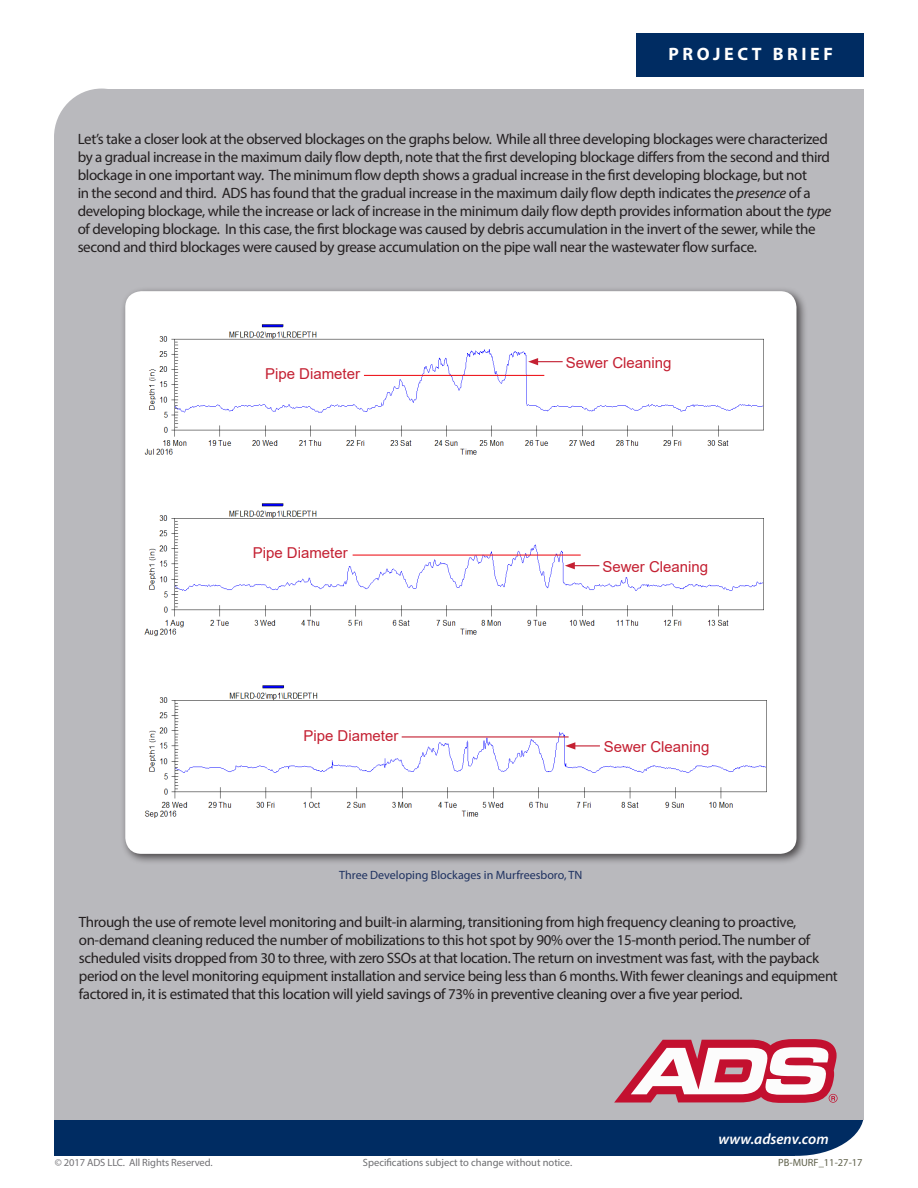
<style>
.page{position:relative;width:918px;height:1188px;background:#fff}
.page>*{position:absolute;margin:0;border:0;box-sizing:border-box;transform-origin:0 0}
.t1{font:700 18px "Myriad Pro";letter-spacing:.2em;color:#fff}
.t2{font:15px/18px "Myriad Pro";letter-spacing:-.025em;color:#231f20}
.t3{font:15px "Arial";color:#c42032}
.t4{font:italic 600 15px "Myriad Pro";color:#fff}
.t5{font:12px "Myriad Pro";color:#1e3160}
.t6{font:10.5px "Myriad Pro";color:#6c6d70}
.t7{font:10.5px "Myriad Pro";letter-spacing:-.01em;color:#717074}
.t8{font:10.5px "Myriad Pro";color:#60614b}
.s1{font-style:italic}
</style>
<div class="page">
<div style="left:729px;top:1071px;width:135px;height:85px;background:#002c62;border-radius:50%"></div>
<div style="left:102px;top:89px;width:762px;height:693px;background:#b9b9bd"></div>
<div style="left:54px;top:138px;width:810px;height:982px;background:#b9b9bd"></div>
<div style="left:54px;top:89px;width:95px;height:97px;background:#b9b9bd;border-radius:50%"></div>
<div style="left:636px;top:33px;width:228px;height:44px;background:#002c62"></div>
<div style="left:54px;top:1120px;width:740px;height:36px;background:#002c62"></div>
<svg style="left:614px;top:1039px;width:224px;height:64px"></svg>
<div style="left:120px;top:286px;width:688px;height:579px;background:#231f20;opacity:.75"></div>
<div style="left:125px;top:291px;width:671px;height:563px;background:#fff;border-radius:16px"></div>
<img style="left:144px;top:324px;width:620px;height:131px">
<img style="left:144px;top:503px;width:620px;height:134px">
<img style="left:144px;top:685px;width:623px;height:133px">
<hr style="left:402px;top:736px;width:167px;height:2px;background:#c42032">
<svg style="left:565px;top:742px;width:35px;height:8px"></svg>
<hr style="left:353px;top:555px;width:228px;height:1px;background:#ee1d23">
<svg style="left:565px;top:562px;width:34px;height:7px"></svg>
<hr style="left:364px;top:375px;width:180px;height:1px;background:#ee1d23">
<svg style="left:528px;top:358px;width:35px;height:7px"></svg>
<p class="t1" style="left:668px;top:42px;width:166px">PROJECT BRIEF</p>
<p class="t2" style="left:78px;top:130px;width:755px">Let’s take a closer look at the observed blockages on the graphs below. While all three developing blockages were characterized by a gradual increase in the maximum daily flow depth, note that the first developing blockage differs from the second and third blockage in one important way. The minimum flow depth shows a gradual increase in the first developing blockage, but not<br>in the second and third. ADS has found that the gradual increase in the maximum daily flow depth indicates the <span class="s1">presence</span> of a developing blockage, while the increase or lack of increase in the minimum daily flow depth provides information about the <span class="s1">type </span>of developing blockage. In this case, the first blockage was caused by debris accumulation in the invert of the sewer, while the second and third blockages were caused by grease accumulation on the pipe wall near the wastewater flow surface.</p>
<p class="t3" style="left:265px;top:363px;width:97px">Pipe Diameter</p>
<p class="t3" style="left:253px;top:543px;width:97px">Pipe Diameter</p>
<p class="t3" style="left:303px;top:725px;width:97px">Pipe Diameter</p>
<p class="t3" style="left:566px;top:352px;width:107px">Sewer Cleaning</p>
<p class="t3" style="left:602px;top:556px;width:107px">Sewer Cleaning</p>
<p class="t3" style="left:604px;top:736px;width:107px">Sewer Cleaning</p>
<p class="t5" style="left:339px;top:867px;width:245px">Three Developing Blockages in Murfreesboro, TN</p>
<p class="t2" style="left:79px;top:913px;width:761px">Through the use of remote level monitoring and built-in alarming, transitioning from high frequency cleaning to proactive, on-demand cleaning reduced the number of mobilizations to this hot spot by 90% over the 15-month period. The number of scheduled visits dropped from 30 to three, with zero SSOs at that location. The return on investment was fast, with the payback period on the level monitoring equipment installation and service being less than 6 months. With fewer cleanings and equipment factored in, it is estimated that this location will yield savings of 73% in preventive cleaning over a five year period.</p>
<p class="t4" style="left:718px;top:1129px;width:112px">www.adsenv.com</p>
<p class="t7" style="left:55px;top:1156px;width:159px">© 2017 ADS LLC. All Rights Reserved.</p>
<p class="t6" style="left:363px;top:1156px;width:211px">Specifications subject to change without notice.</p>
<p class="t8" style="left:778px;top:1156px;width:86px">PB-MURF_11-27-17</p>
</div>
